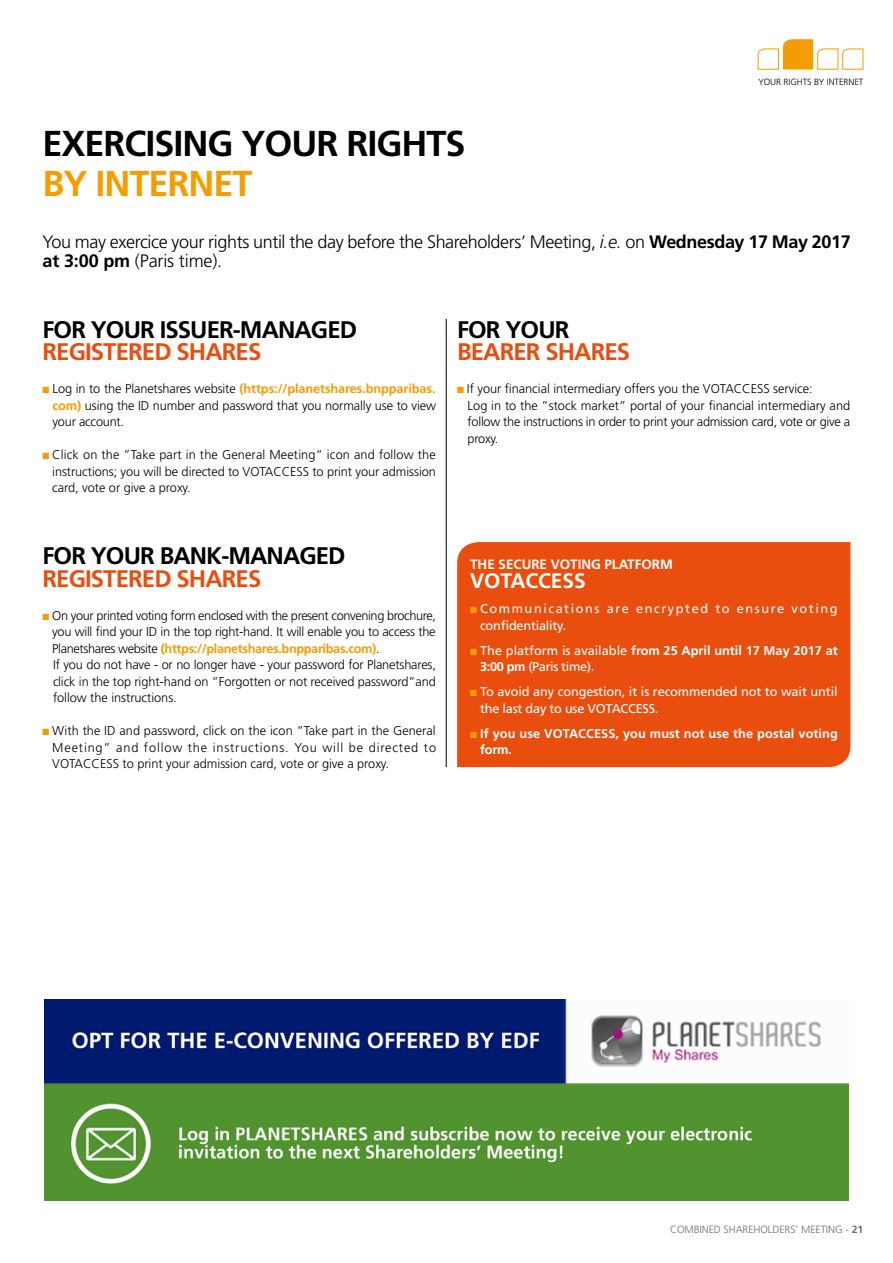
<style>
.page{position:relative;width:893px;height:1263px;background:#fff}
.page>*{position:absolute;margin:0;border:0;box-sizing:border-box;transform-origin:0 0}
.t1{font:700 36px "Frutiger";letter-spacing:-.03em;color:#000}
.t2{font:700 36px "Frutiger";letter-spacing:-.03em;color:#f59c00}
.t3{font:700 24px "Frutiger";letter-spacing:-.04em;color:#000}
.t4{font:700 24px "Frutiger";letter-spacing:-.04em;color:#e94e0f}
.t5{font:700 21px "Frutiger";letter-spacing:-.005em;color:#fff}
.t6{font:300 18px/19.5px "Frutiger";letter-spacing:-.02em;color:#000}
.t7{font:700 13.5px "Frutiger";letter-spacing:-.005em;color:#fff}
.t8{font:300 12.75px/16.5px "Frutiger";letter-spacing:-.01em;color:#000;text-align:justify}
.t9{font:12.75px/16.5px "Frutiger";letter-spacing:-.01em;color:#fff}
.t10{font:12.75px/16.5px "Frutiger";letter-spacing:-.03em;color:#fff}
.t11{font:12.75px/16.5px "Frutiger";letter-spacing:.12em;color:#fff}
.t12{font:700 12.75px/16.5px "Frutiger";letter-spacing:.005em;color:#fff}
.t13{font:300 10.5px "Frutiger";letter-spacing:-.01em;color:#706f6f}
.t14{font:300 9px "Frutiger";letter-spacing:-.01em;color:#000}
.s1{font-style:italic}
.s2{font-weight:700}
.s3{color:#f59c00}
.s4{font-weight:700;color:#f59c00}
</style>
<div class="page">
<div style="left:457px;top:542px;width:393px;height:225px;background:#e94e0f"></div>
<hr style="left:446px;top:319px;width:1px;height:448px;background:#000">
<img style="left:44px;top:999px;width:804px;height:201px">
<svg style="left:758px;top:39px;width:105px;height:31px"></svg>
<h1 class="t1" style="left:43px;top:122px;width:424px">EXERCISING YOUR RIGHTS</h1>
<h1 class="t2" style="left:43px;top:162px;width:211px">BY INTERNET</h1>
<p class="t14" style="left:758px;top:77px;width:106px">YOUR RIGHTS BY INTERNET</p>
<h3 class="t6" style="left:43px;top:232px;width:810px">You may exercice your rights until the day before the Shareholders’ Meeting, <span class="s1">i.e.</span> on <span class="s2">Wednesday 17 May 2017 at 3:00 pm</span> (Paris time).</h3>
<h2 class="t3" style="left:43px;top:315px;width:316px">FOR YOUR ISSUER-MANAGED</h2>
<h2 class="t4" style="left:43px;top:338px;width:220px">REGISTERED SHARES</h2>
<p class="t8" style="left:53px;top:380px;width:385px;text-indent:-10px"><span class="s3">■</span> Log in to the Planetshares website <span class="s4">(https://planetshares.bnpparibas. com)</span> using the ID number and password that you normally use to view your account.</p>
<p class="t8" style="left:52px;top:446px;width:385px;text-indent:-10px"><span class="s3">■</span> Click on the ”Take part in the General Meeting” icon and follow the instructions; you will be directed to VOTACCESS to print your admission card, vote or give a proxy.</p>
<h2 class="t3" style="left:43px;top:542px;width:305px">FOR YOUR BANK-MANAGED</h2>
<h2 class="t4" style="left:43px;top:564px;width:220px">REGISTERED SHARES</h2>
<p class="t8" style="left:52px;top:607px;width:385px;text-align:left;text-indent:-10px"><span class="s3">■</span> On your printed voting form enclosed with the present convening brochure, you will find your ID in the top right-hand. It will enable you to access the Planetshares website <span class="s4">(https://planetshares.bnpparibas.com)</span>.<br>If you do not have - or no longer have - your password for Planetshares, click in the top right-hand on ”Forgotten or not received password”and follow the instructions.</p>
<p class="t8" style="left:52px;top:722px;width:385px;text-indent:-10px"><span class="s3">■</span> With the ID and password, click on the icon ”Take part in the General Meeting” and follow the instructions. You will be directed to VOTACCESS to print your admission card, vote or give a proxy.</p>
<h2 class="t3" style="left:457px;top:315px;width:114px">FOR YOUR</h2>
<h2 class="t4" style="left:457px;top:338px;width:175px">BEARER SHARES</h2>
<p class="t8" style="left:468px;top:380px;width:384px;text-align:left;text-indent:-11px"><span class="s3">■</span> If your financial intermediary offers you the VOTACCESS service:<br>Log in to the ”stock market” portal of your financial intermediary and follow the instructions in order to print your admission card, vote or give a proxy.</p>
<p class="t7" style="left:470px;top:556px;width:204px">THE SECURE VOTING PLATFORM</p>
<h3 class="t5" style="left:470px;top:569px;width:117px">VOTACCESS</h3>
<p class="t11" style="left:480px;top:600px;width:359px;text-indent:-10px"><span class="s3">■</span> Communications are encrypted to ensure voting confidentiality.</p>
<p class="t10" style="left:480px;top:642px;width:359px;text-indent:-10px"><span class="s3">■</span> The platform is available <span class="s2">from 25 April until 17 May 2017 at<br>3:00 pm</span> (Paris time).</p>
<p class="t9" style="left:480px;top:684px;width:359px;text-indent:-10px"><span class="s3">■</span> To avoid any congestion, it is recommended not to wait until the last day to use VOTACCESS.</p>
<p class="t12" style="left:480px;top:725px;width:359px;text-indent:-10px"><span class="s3">■</span> If you use VOTACCESS, you must not use the postal voting form.</p>
<p class="t13" style="left:670px;top:1224px;width:195px">COMBINED SHAREHOLDERS’ MEETING - <span class="s2">21</span></p>
</div>
